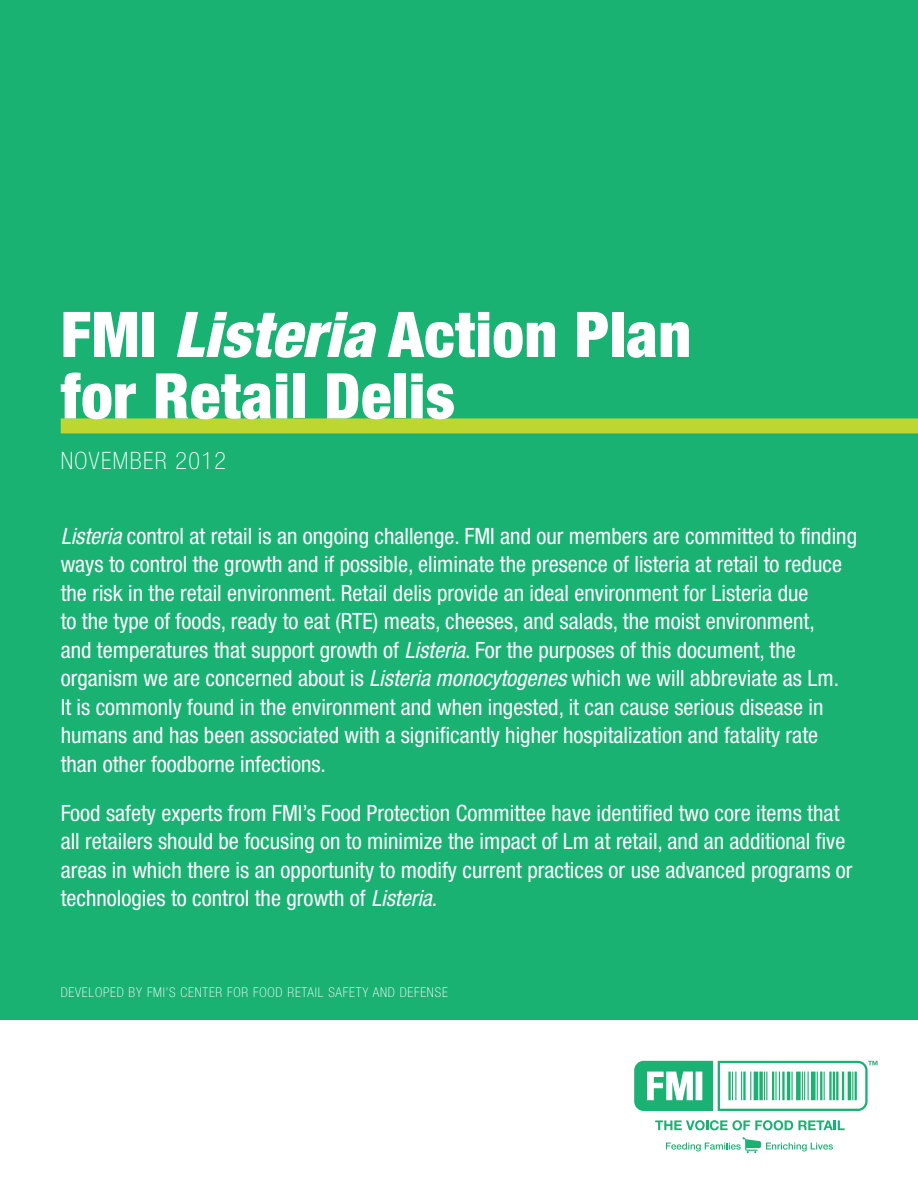
<style>
.page{position:relative;width:918px;height:1188px;background:#fff}
.page>*{position:absolute;margin:0;border:0;box-sizing:border-box;transform-origin:0 0}
.t1{font:900 condensed 63px/61.5px "Helvetica Neue";letter-spacing:.01em;color:#fff}
.t2{font:100 condensed 24px "Helvetica Neue";letter-spacing:.06em;color:#fff}
.t3{font:condensed 22.5px/28.5px "Helvetica Neue";color:#fff}
.t4{font:100 condensed 13.5px "Helvetica Neue";letter-spacing:.06em;color:#fff}
.s1{font-style:italic}
</style>
<div class="page">
<div style="left:0;top:0;width:918px;height:1019px;background:#19b273"></div>
<div style="left:61px;top:418px;width:857px;height:15px;background:#bed630"></div>
<svg style="left:634px;top:1061px;width:243px;height:50px"></svg>
<svg style="left:655px;top:1120px;width:190px;height:10px"></svg>
<svg style="left:666px;top:1137px;width:167px;height:16px"></svg>
<h1 class="t1" style="left:61px;top:303px;width:632px">FMI <span class="s1">Listeria</span> Action Plan for Retail Delis</h1>
<p class="t2" style="left:61px;top:448px;width:167px">NOVEMBER 2012</p>
<p class="t3" style="left:61px;top:521px;width:798px"><span class="s1">Listeria</span> control at retail is an ongoing challenge. FMI and our members are committed to finding ways to control the growth and if possible, eliminate the presence of listeria at retail to reduce the risk in the retail environment. Retail delis provide an ideal environment for Listeria due<br>to the type of foods, ready to eat (RTE) meats, cheeses, and salads, the moist environment,<br>and temperatures that support growth of <span class="s1">Listeria</span>. For the purposes of this document, the organism we are concerned about is <span class="s1">Listeria monocytogenes</span> which we will abbreviate as Lm.<br>It is commonly found in the environment and when ingested, it can cause serious disease in humans and has been associated with a significantly higher hospitalization and fatality rate than other foodborne infections.</p>
<p class="t3" style="left:61px;top:798px;width:793px">Food safety experts from FMI’s Food Protection Committee have identified two core items that all retailers should be focusing on to minimize the impact of Lm at retail, and an additional five areas in which there is an opportunity to modify current practices or use advanced programs or technologies to control the growth of <span class="s1">Listeria</span>.</p>
<p class="t4" style="left:61px;top:985px;width:389px">DEVELOPED BY FMI’S CENTER FOR FOOD RETAIL SAFETY AND DEFENSE</p>
</div>
